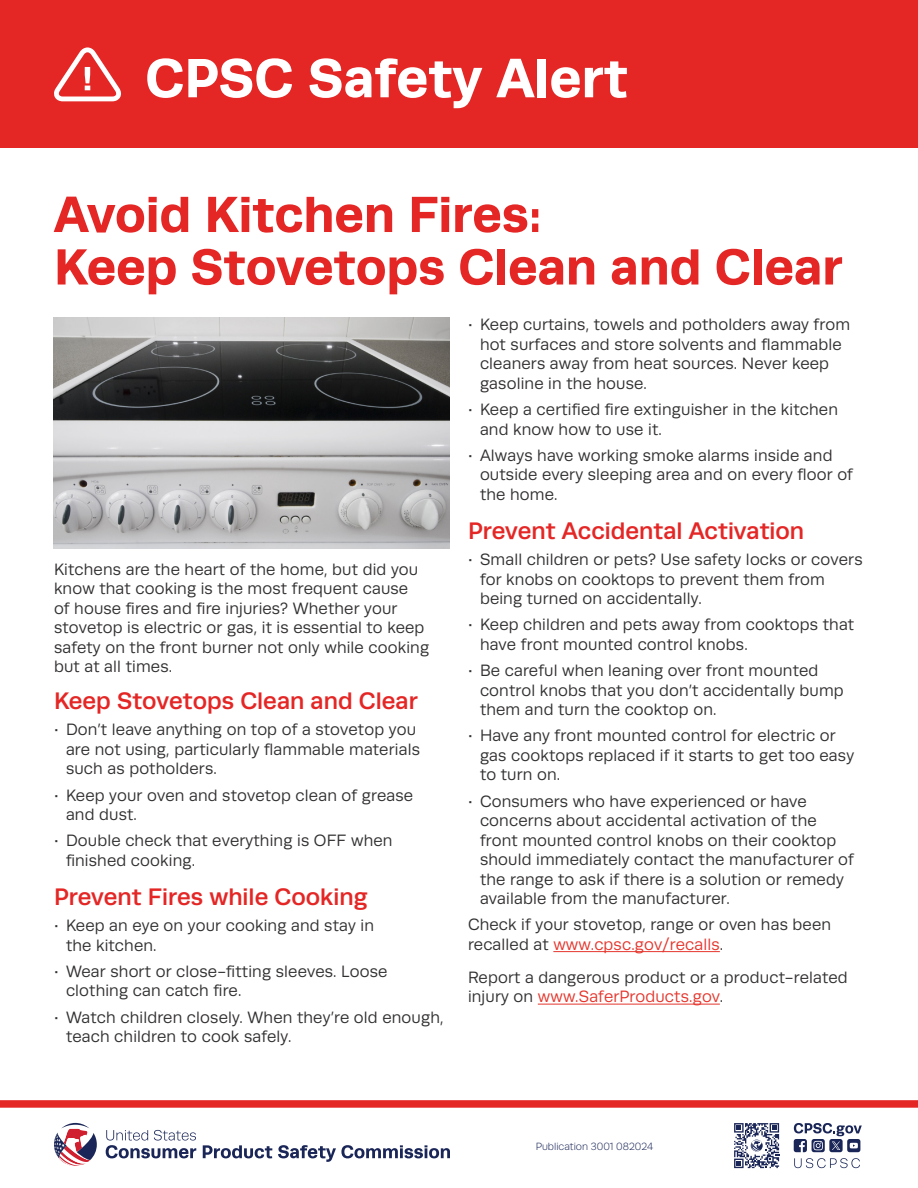
<style>
.page{position:relative;width:918px;height:1188px;background:#fff}
.page>*{position:absolute;margin:0;border:0;box-sizing:border-box;transform-origin:0 0}
.t1{font:700 55.5px "Runda";color:#fff}
.Heading{font:700 51px/52.5px "Runda";color:#e42625}
.Bullet_Heading{font:500 24px "Runda";color:#e42625}
.Body_Copy{font:16.5px/19.5px "Runda";letter-spacing:.01em;color:#312f30}
.t2{font:300 10.5px "Runda";color:#1a2657}
.s1{color:#e5352c}
</style>
<div class="page">
<div style="left:0;top:0;width:918px;height:148px;background:#e42625"></div>
<hr style="left:553px;top:951px;width:167px;height:1px;background:#e5352c">
<hr style="left:538px;top:1004px;width:182px;height:1px;background:#e5352c">
<svg style="left:54px;top:47px;width:67px;height:54px"></svg>
<div style="left:0;top:1100px;width:918px;height:8px;background:#e42625"></div>
<svg style="left:54px;top:1123px;width:43px;height:43px"></svg>
<svg style="left:106px;top:1130px;width:90px;height:28px"></svg>
<svg style="left:203px;top:1145px;width:69px;height:13px"></svg>
<svg style="left:278px;top:1145px;width:172px;height:17px"></svg>
<svg style="left:794px;top:1158px;width:66px;height:10px"></svg>
<svg style="left:794px;top:1123px;width:68px;height:29px"></svg>
<img style="left:54px;top:318px;width:396px;height:231px">
<svg style="left:734px;top:1123px;width:45px;height:45px"></svg>
<p class="t1" style="left:145px;top:45px;width:484px">CPSC Safety Alert</p>
<p class="Heading" style="left:54px;top:187px;width:790px">Avoid Kitchen Fires:<br>Keep Stovetops Clean and Clear</p>
<p class="Body_Copy" style="left:54px;top:560px;width:377px">Kitchens are the heart of the home, but did you know that cooking is the most frequent cause<br>of house fires and fire injuries? Whether your stovetop is electric or gas, it is essential to keep safety on the front burner not only while cooking but at all times.</p>
<p class="Bullet_Heading" style="left:54px;top:687px;width:365px">Keep Stovetops Clean and Clear</p>
<p class="Body_Copy" style="left:66px;top:720px;width:355px;text-indent:-12px">• Don’t leave anything on top of a stovetop you are not using, particularly flammable materials such as potholders.</p>
<p class="Body_Copy" style="left:66px;top:785px;width:349px;text-indent:-12px">• Keep your oven and stovetop clean of grease and dust.</p>
<p class="Body_Copy" style="left:66px;top:831px;width:328px;text-indent:-12px">• Double check that everything is OFF when finished cooking.</p>
<p class="Bullet_Heading" style="left:54px;top:883px;width:315px">Prevent Fires while Cooking</p>
<p class="Body_Copy" style="left:66px;top:916px;width:310px;text-indent:-12px">• Keep an eye on your cooking and stay in the kitchen.</p>
<p class="Body_Copy" style="left:66px;top:962px;width:323px;text-indent:-12px">• Wear short or close-fitting sleeves. Loose clothing can catch fire.</p>
<p class="Body_Copy" style="left:66px;top:1007px;width:379px;text-indent:-12px">• Watch children closely. When they’re old enough, teach children to cook safely.</p>
<p class="Body_Copy" style="left:480px;top:315px;width:372px;text-indent:-12px">• Keep curtains, towels and potholders away from hot surfaces and store solvents and flammable cleaners away from heat sources. Never keep gasoline in the house.</p>
<p class="Body_Copy" style="left:480px;top:400px;width:359px;text-indent:-12px">• Keep a certified fire extinguisher in the kitchen and know how to use it.</p>
<p class="Body_Copy" style="left:480px;top:446px;width:375px;text-indent:-12px">• Always have working smoke alarms inside and outside every sleeping area and on every floor of the home.</p>
<p class="Bullet_Heading" style="left:468px;top:517px;width:338px">Prevent Accidental Activation</p>
<p class="Body_Copy" style="left:480px;top:550px;width:384px;text-indent:-12px">• Small children or pets? Use safety locks or covers for knobs on cooktops to prevent them from being turned on accidentally.</p>
<p class="Body_Copy" style="left:480px;top:615px;width:376px;text-indent:-12px">• Keep children and pets away from cooktops that have front mounted control knobs.</p>
<p class="Body_Copy" style="left:480px;top:661px;width:365px;text-indent:-12px">• Be careful when leaning over front mounted control knobs that you don’t accidentally bump them and turn the cooktop on.</p>
<p class="Body_Copy" style="left:480px;top:726px;width:376px;text-indent:-12px">• Have any front mounted control for electric or gas cooktops replaced if it starts to get too easy to turn on.</p>
<p class="Body_Copy" style="left:480px;top:791px;width:375px;text-indent:-12px">• Consumers who have experienced or have concerns about accidental activation of the front mounted control knobs on their cooktop should immediately contact the manufacturer of the range to ask if there is a solution or remedy available from the manufacturer.</p>
<p class="Body_Copy" style="left:468px;top:915px;width:365px">Check if your stovetop, range or oven has been recalled at <span class="s1">www.cpsc.gov/recalls</span>.</p>
<p class="Body_Copy" style="left:468px;top:968px;width:381px">Report a dangerous product or a product-related injury on <span class="s1">www.SaferProducts.gov</span>.</p>
<p class="t2" style="left:536px;top:1140px;width:119px">Publication 3001 082024</p>
</div>
